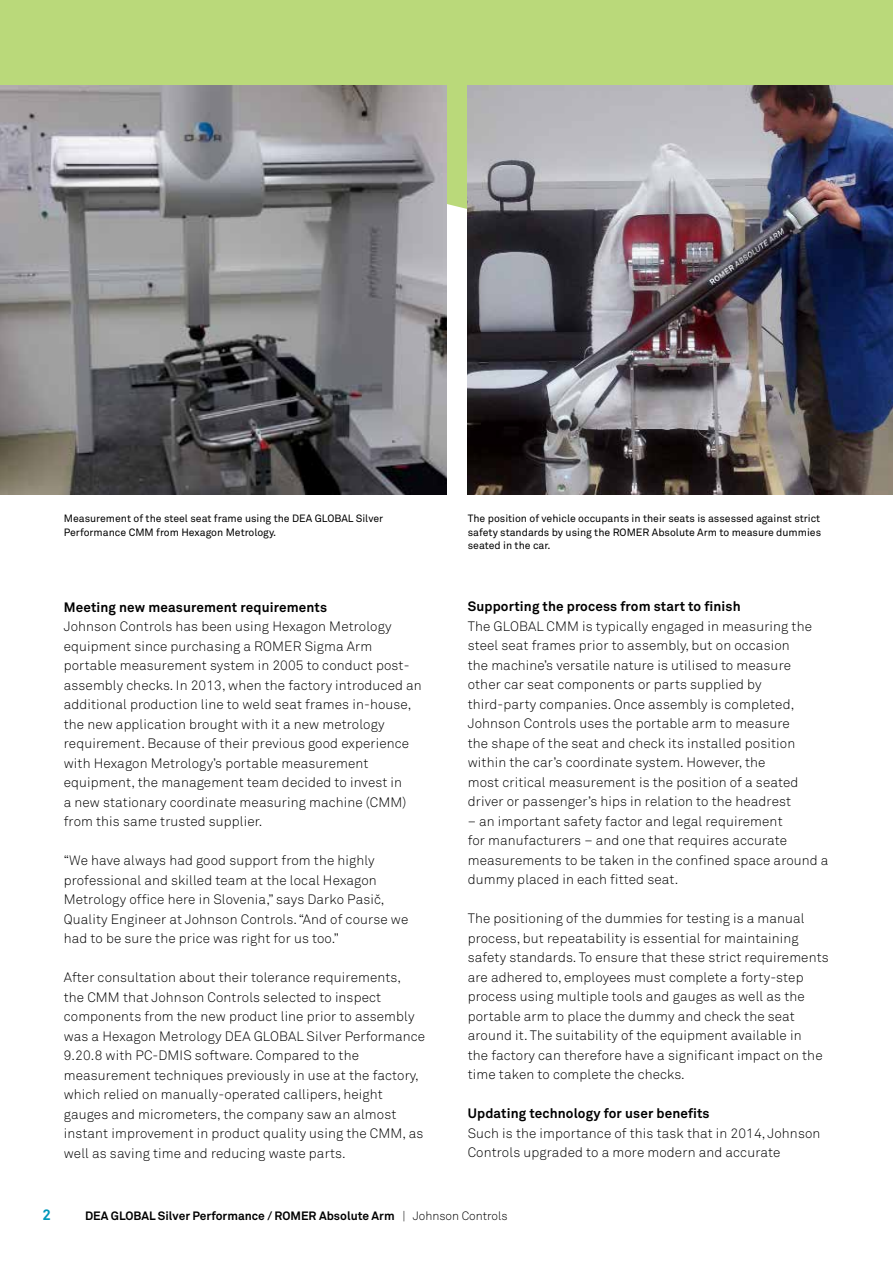
<style>
.page{position:relative;width:893px;height:1263px;background:#fff}
.page>*{position:absolute;margin:0;border:0;box-sizing:border-box;transform-origin:0 0}
.t1{font:700 15px "Akkurat Pro";color:#0097ba}
.t2{font:13.5px/19.5px "Akkurat Light Pro";letter-spacing:.01em;color:#000}
.t3{font:700 13.5px "Akkurat Pro";letter-spacing:.01em;color:#000}
.t4{font:700 12px "Akkurat Pro";color:#000}
.t5{font:10.5px/13.5px "Akkurat Pro";color:#000}
.s1{font-family:"Akkurat Light Pro";font-weight:400}
</style>
<div class="page">
<svg style="left:0;top:0;width:893px;height:495px;background:#bdda82"></svg>
<img style="left:468px;top:85px;width:425px;height:410px">
<img style="left:0;top:85px;width:446px;height:410px">
<p class="t5" style="left:64px;top:512px;width:321px">Measurement of the steel seat frame using the DEA GLOBAL Silver<br>Performance CMM from Hexagon Metrology.</p>
<p class="t5" style="left:468px;top:512px;width:355px;text-align:justify">The position of vehicle occupants in their seats is assessed against strict safety standards by using the ROMER Absolute Arm to measure dummies seated in the car.</p>
<p class="t3" style="left:64px;top:598px;width:265px">Meeting new measurement requirements</p>
<p class="t2" style="left:64px;top:617px;width:359px">Johnson Controls has been using Hexagon Metrology equipment since purchasing a ROMER Sigma Arm portable measurement system in 2005 to conduct post&shy;assembly checks. I n 2013, when the factory introduced an additional production line to weld seat frames in-house, the new application brought with it a new metrology requirement. Because of their previous good experience with Hexagon Metrology’s portable measurement equipment, the management team decided to invest in<br>a new stationary coordinate measuring machine (CMM) from this same trusted supplier.</p>
<p class="t2" style="left:64px;top:851px;width:346px">“We have always had good support from the highly professional and skilled team at the local Hexagon Metrology office here in Slovenia,” says Darko Pasič, Quality Engineer at Johnson Controls. “And of course we had to be sure the price was right for us too.”</p>
<p class="t2" style="left:64px;top:968px;width:352px">After consultation about their tolerance requirements, the CMM that Johnson Controls selected to inspect components from the new product line prior to assembly was a Hexagon Metrology DEA GLOBAL</p>
<p class="t2" style="left:64px;top:1026px;width:363px;text-indent:243px">Silver Performance 9.20.8 with PC-DMIS software. Compared to the measurement techniques previously in use at the factory, which relied on manually-operated callipers, height gauges and micrometers, the company saw an almost instant improvement in product quality using the CMM, as well as saving time and reducing waste parts.</p>
<p class="t3" style="left:468px;top:598px;width:274px">Supporting the process from start to finish</p>
<p class="t2" style="left:468px;top:617px;width:35px">The GLOBAL</p>
<p class="t2" style="left:468px;top:617px;width:346px;text-indent:79px">CMM is typically engaged in measuring the steel seat frames prior to assembly, but on occasion the machine’s versatile nature is utilised to measure other car seat components or parts supplied by third-party companies. Once assembly is completed, Johnson Controls uses the portable arm to measure the shape of the seat and check its installed position within the car’s coordinate system. However, the<br>most critical measurement is the position of a seated driver or passenger’s hips in relation to the headrest</p>
<p class="t2" style="left:468px;top:812px;width:362px">– an important safety factor and legal requirement<br>for manufacturers – and one that requires accurate measurements to be taken in the confined space around a dummy placed in each fitted seat.</p>
<p class="t2" style="left:468px;top:909px;width:362px">The positioning of the dummies for testing is a manual process, but repeatability is essential for maintaining safety standards. To ensure that these strict requirements are adhered to, employees must complete a forty-step process using multiple tools and gauges as well as the portable arm to place the dummy and check the seat around it. The suitability of the equipment available in<br>the factory can therefore have a significant impact on the time taken to complete the checks.</p>
<p class="t3" style="left:468px;top:1105px;width:243px">Updating technology for user benefits</p>
<p class="t2" style="left:468px;top:1124px;width:354px">Such is the importance of this task that in 2014, Johnson<br>Controls upgraded to a more modern and accurate</p>
<p class="t1" style="left:43px;top:1206px;width:10px">2</p>
<p class="t4" style="left:85px;top:1209px;width:9px">DEA</p>
<p class="t4" style="left:111px;top:1209px;width:398px">GLOBAL Silver Performance / ROMER Absolute Arm <span class="s1">| Johnson Controls</span></p>
</div>
